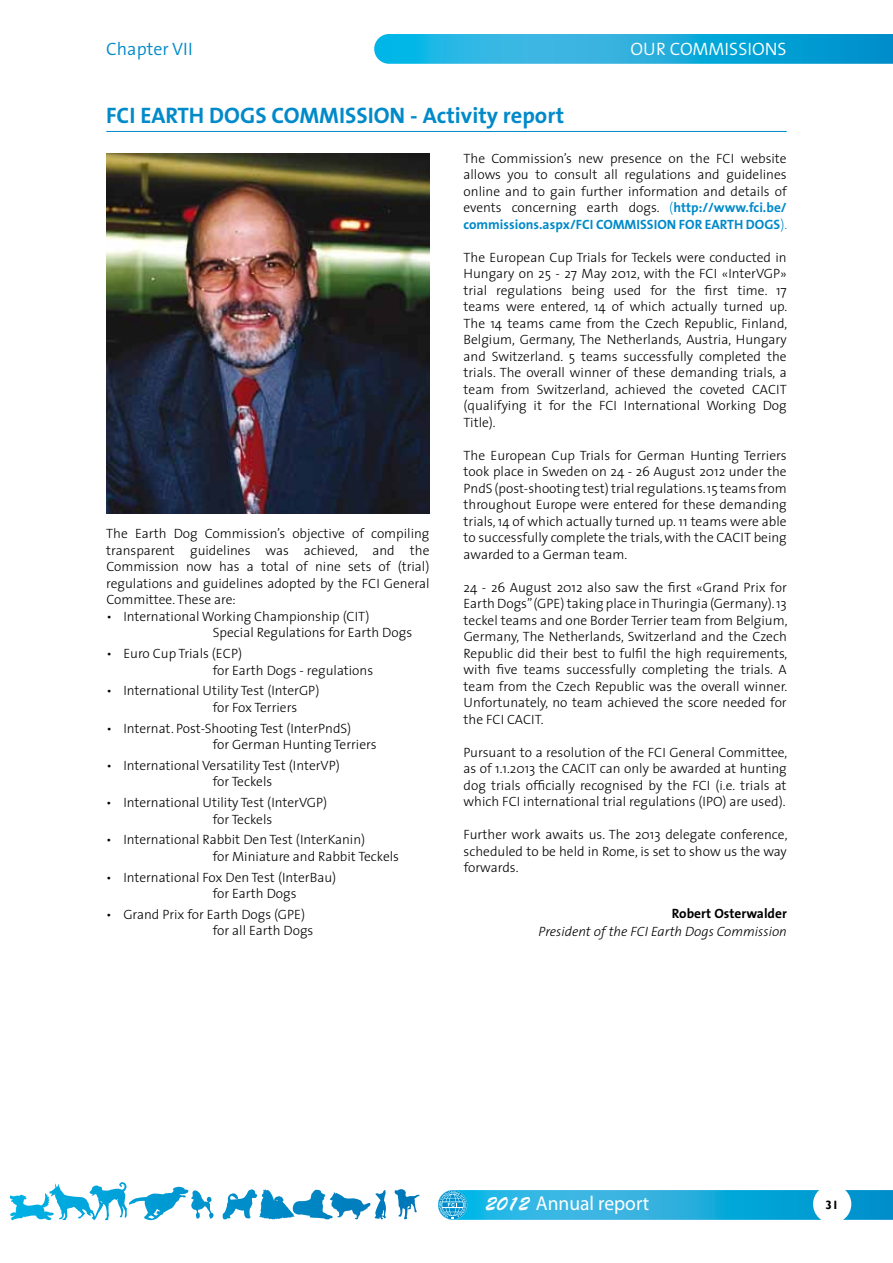
<style>
.page{position:relative;width:893px;height:1263px;background:#fff}
.page>*{position:absolute;margin:0;border:0;box-sizing:border-box;transform-origin:0 0}
.t1{font:700 22.5px "The Sans";color:#008ac9}
.t2{font:20.1px "Myriad Pro";color:#fff}
.t3{font:300 18px "The Sans";color:#fff}
.t4{font:300 18px "The Sans";color:#008ac9}
.t5{font:300 13.5px/16.5px "The Sans";color:#000}
.t6{font:italic 300 13.5px "The Sans";color:#000}
.t7{font:700 13.5px "The Sans";color:#000}
.t8{font:700 13.5px "The Sans";color:#008ac9}
.t9{font:300 13.5px "The Sans";color:#008ac9}
.t10{font:700 12px "Gill Sans";color:#000}
.s1{color:#008ac9}
.s2{font-weight:700;color:#008ac9}
.s3{font-family:"Brush Script Std"}
</style>
<div class="page">
<svg style="left:374px;top:34px;width:519px;height:30px;background:#1dacdc"></svg>
<svg style="left:438px;top:1190px;width:455px;height:30px;background:#23addd"></svg>
<div style="left:813px;top:1185px;width:38px;height:38px;background:#fff;border-radius:50%"></div>
<hr style="left:106px;top:131px;width:681px;height:1px;background:#008ac9">
<img style="left:106px;top:153px;width:323px;height:360px">
<h3 class="t4" style="left:106px;top:34px;width:82px">CHAPTER VII</h3>
<h3 class="t3" style="left:630px;top:34px;width:158px">OUR COMMISSIONS</h3>
<h1 class="t1" style="left:106px;top:96px;width:118px">FCI EARTHDOGS</h1>
<h1 class="t1" style="left:272px;top:96px;width:79px">COMMISSION</h1>
<h1 class="t1" style="left:410px;top:96px;width:155px">- Activity report</h1>
<p class="t5" style="left:106px;top:525px;width:325px;text-align:justify">The Earth Dog Commission’s objective of compiling transparent guidelines was achieved, and the Commission now has a total of nine sets of (trial) regulations and guidelines adopted by the FCI General Committee. These are:</p>
<p class="t5" style="left:213px;top:607px;width:201px;text-indent:-107px">• International Working Championship (CIT)<br>Special Regulations for Earth Dogs</p>
<p class="t5" style="left:213px;top:645px;width:162px;text-indent:-107px">• Euro Cup Trials (ECP)<br>for Earth Dogs - regulations</p>
<p class="t5" style="left:213px;top:682px;width:108px;text-indent:-107px">• International Utility Test (InterGP) for Fox Terriers</p>
<p class="t5" style="left:213px;top:719px;width:165px;text-indent:-107px">• Internat. Post-Shooting Test (InterPndS)<br>for German Hunting Terriers</p>
<p class="t5" style="left:213px;top:756px;width:129px;text-indent:-106px">• International Versatility Test (InterVP) for Teckels</p>
<p class="t5" style="left:213px;top:794px;width:116px;text-indent:-107px">• International Utility Test (InterVGP) for Teckels</p>
<p class="t5" style="left:213px;top:831px;width:188px;text-indent:-107px">• International Rabbit Den Test (InterKanin)<br>for Miniature and Rabbit Teckels</p>
<p class="t5" style="left:213px;top:868px;width:125px;text-indent:-107px">• International Fox Den Test (InterBau) for Earth Dogs</p>
<p class="t5" style="left:213px;top:905px;width:102px;text-indent:-107px">• Grand Prix for Earth Dogs (GPE) for all Earth Dogs</p>
<p class="t5" style="left:463px;top:150px;width:325px;text-align:justify">The Commission’s new presence on the FCI website allows you to consult all regulations and guidelines online and to gain further information and details of events concerning earth dogs. <span class="s1">(</span><span class="s2">http://www.fci.be/ commissions.aspx/FCI COMMISSION</span></p>
<p class="t8" style="left:679px;top:213px;width:9px">FOR</p>
<p class="t8" style="left:705px;top:213px;width:51px">EARTHDOGS</p>
<p class="t9" style="left:780px;top:213px;width:8px">).</p>
<p class="t5" style="left:463px;top:249px;width:325px;text-align:justify">The European Cup Trials for Teckels were conducted in Hungary on 25 - 27 May 2012, with the FCI «InterVGP» trial regulations being used for the first time. 17 teams were entered, 14 of which actually turned up.<br>The 14 teams came from the Czech Republic, Finland, Belgium, Germany, The Netherlands, Austria, Hungary and Switzerland. 5 teams successfully completed the trials. The overall winner of these demanding trials, a team from Switzerland, achieved the coveted CACIT (qualifying it for the FCI International Working Dog Title).</p>
<p class="t5" style="left:464px;top:447px;width:325px;text-align:justify">The European Cup Trials for German Hunting Terriers took place in Sweden on 24 - 26 August 2012 under the PndS (post-shooting test)trialregulations.15 teams from throughout Europe were entered for these demanding trials, 14 of which actually turned up. 11 teams were able to successfully complete the trials,with the CACIT being awarded to a German team.</p>
<p class="t5" style="left:464px;top:579px;width:325px;text-align:justify">24 - 26 August 2012 also saw the first «Grand Prix for EarthDogs”(GPE) taking place inThuringia (Germany).13 teckel teams and one Border Terrier team from Belgium, Germany, The Netherlands, Switzerland and the Czech Republic did their best to fulfil the high requirements, with five teams successfully completing the trials. A team from the Czech Republic was the overall winner.<br>Unfortunately, no team achieved the score needed for the FCI CACIT.</p>
<p class="t5" style="left:464px;top:744px;width:325px;text-align:justify">Pursuant to a resolution of the FCI General Committee, as of 1.1.2013 the CACIT can only be awarded at hunting dog trials officially recognised by the FCI (i.e. trials at which FCI international trial regulations (IPO) are used).</p>
<p class="t5" style="left:464px;top:826px;width:325px;text-align:justify">Further work awaits us. The 2013 delegate conference, scheduled to be held in Rome, is set to show us the way forwards.</p>
<p class="t7" style="left:672px;top:902px;width:117px">Robert Osterwalder</p>
<p class="t6" style="left:538px;top:920px;width:250px">President of the FCI Earth Dogs Commission</p>
<h2 class="t2" style="left:485px;top:1191px;width:166px"><span class="s3">2012</span> Annual report</h2>
<p class="t10" style="left:825px;top:1197px;width:15px">31</p>
</div>
